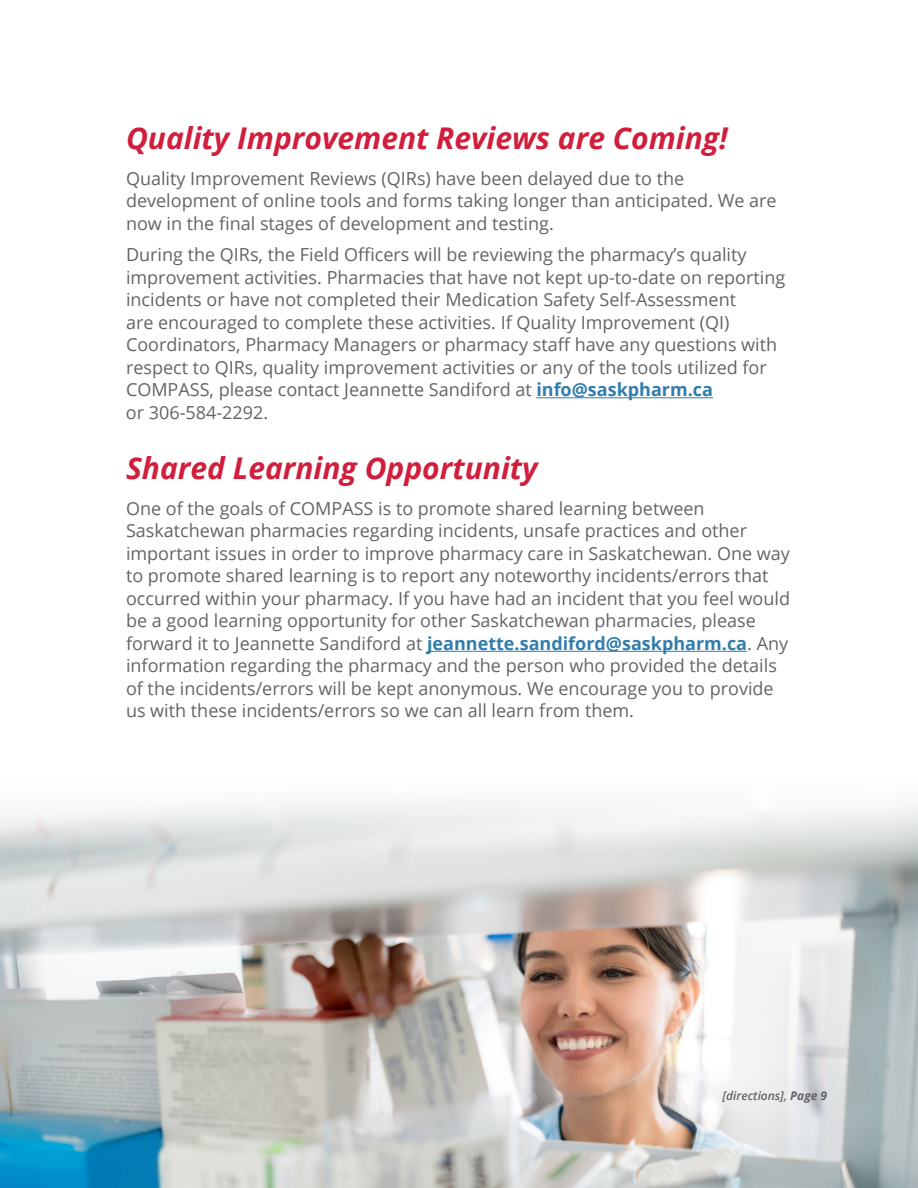
<style>
.page{position:relative;width:918px;height:1188px;background:#fff}
.page>*{position:absolute;margin:0;border:0;box-sizing:border-box;transform-origin:0 0}
.t1{font:italic 700 30px "Open Sans";color:#d11e3d}
.t2{font:18px/22.5px "Open Sans";color:#636466}
.t3{font:italic 600 12px "Open Sans";color:#636466}
.s1{font-weight:700;color:#307dac}
.s2{font-weight:700}
</style>
<div class="page">
<img style="left:0;top:802px;width:918px;height:386px">
<hr style="left:536px;top:397px;width:177px;height:1px;background:#307dac">
<hr style="left:427px;top:651px;width:320px;height:1px;background:#307dac">
<h1 class="t1" style="left:126px;top:117px;width:603px">Quality Improvement Reviews are Coming!</h1>
<p class="t2" style="left:126px;top:167px;width:652px">Quality Improvement Reviews (QIRs) have been delayed due to the development of online tools and forms taking longer than anticipated. We are now in the final stages of development and testing.</p>
<p class="t2" style="left:126px;top:243px;width:661px">During the QIRs, the Field Officers will be reviewing the pharmacy’s quality improvement activities. Pharmacies that have not kept up-to-date on reporting incidents or have not completed their Medication Safety Self-Assessment<br>are encouraged to complete these activities. If Quality Improvement (QI)<br>Coordinators, Pharmacy Managers or pharmacy staff have any questions with respect to QIRs, quality improvement activities or any of the tools utilized for COMPASS, please contact Jeannette Sandiford at <span class="s1">info@saskpharm.ca<br></span>or 306-584-2292.</p>
<h1 class="t1" style="left:126px;top:447px;width:413px">Shared Learning Opportunity</h1>
<p class="t2" style="left:126px;top:497px;width:666px">One of the goals of COMPASS is to promote shared learning between Saskatchewan pharmacies regarding incidents, unsafe practices and other important issues in order to improve pharmacy care in Saskatchewan. One way to promote shared learning is to report any noteworthy incidents/errors that occurred within your pharmacy. If you have had an incident that you feel would be a good learning opportunity for other Saskatchewan pharmacies, please forward it to Jeannette Sandiford at <span class="s1">jeannette.sandiford@saskpharm.ca</span>. Any information regarding the pharmacy and the person who provided the details of the incidents/errors will be kept anonymous. We encourage you to provide us with these incidents/errors so we can all learn from them.</p>
<p class="t3" style="left:722px;top:1087px;width:106px">[directions], <span class="s2">Page 9</span></p>
</div>
